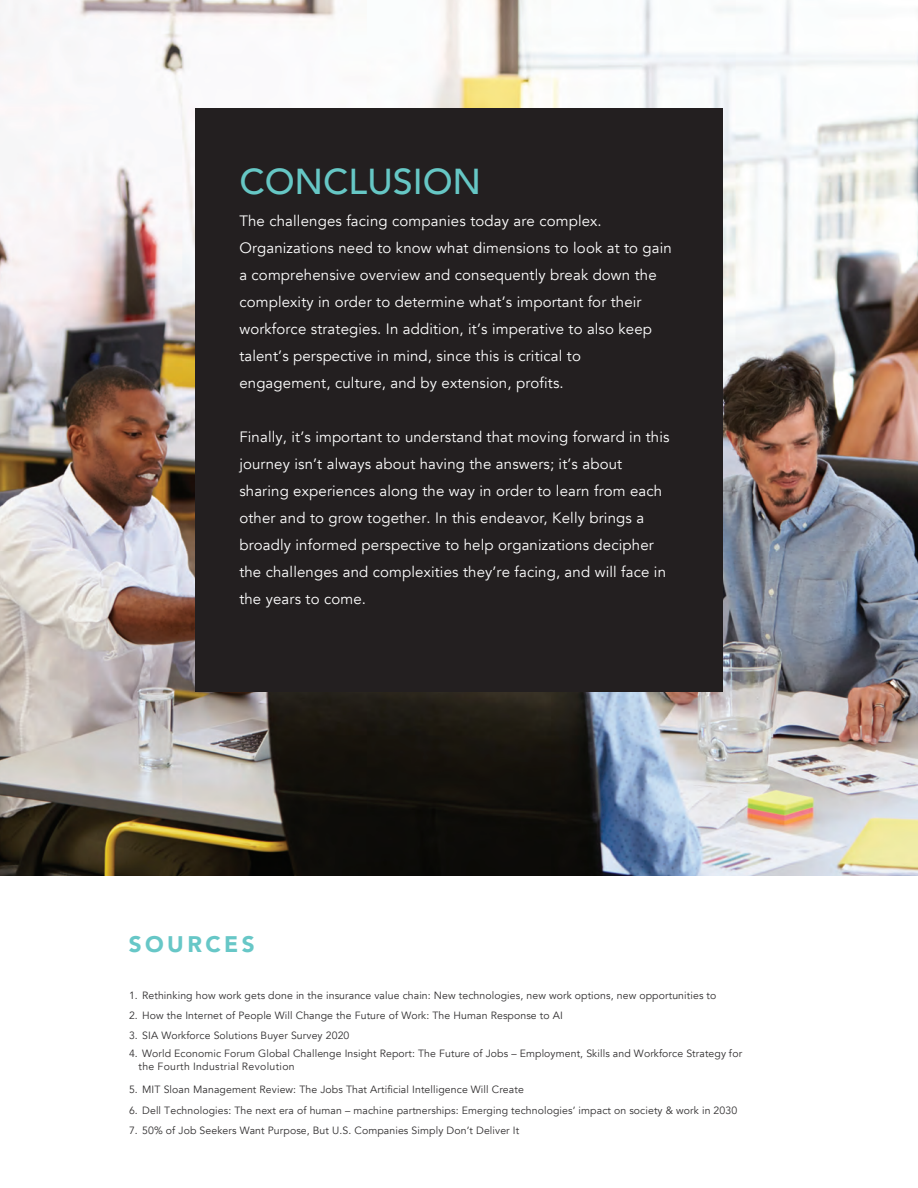
<style>
.page{position:relative;width:918px;height:1188px;background:#fff}
.page>*{position:absolute;margin:0;border:0;box-sizing:border-box;transform-origin:0 0}
.t1{font:500 36px "Avenir";color:#66c7c5}
.t2{font:900 22.5px "Avenir";letter-spacing:.155em;color:#67c7c7}
.t3{font:15px/27px "Avenir";letter-spacing:.01em;color:#fff}
.t4{font:10.5px/13.5px "Avenir";letter-spacing:.01em;color:#312f30}
</style>
<div class="page">
<img style="left:0;top:0;width:918px;height:876px">
<div style="left:195px;top:109px;width:528px;height:583px;background:#231f20"></div>
<h1 class="t1" style="left:239px;top:151px;width:243px">CONCLUSION</h1>
<p class="t3" style="left:239px;top:207px;width:434px">The challenges facing companies today are complex.<br>Organizations need to know what dimensions to look at to gain a comprehensive overview and consequently break down the complexity in order to determine what’s important for their workforce strategies. In addition, it’s imperative to also keep talent’s perspective in mind, since this is critical to engagement, culture, and by extension, profits.</p>
<p class="t3" style="left:239px;top:423px;width:432px">Finally, it’s important to understand that moving forward in this journey isn’t always about having the answers; it’s about sharing experiences along the way in order to learn from each other and to grow together. In this endeavor, Kelly brings a broadly informed perspective to help organizations decipher the challenges and complexities they’re facing, and will face in the years to come.</p>
<h2 class="t2" style="left:129px;top:925px;width:128px">SOURCES</h2>
<p class="t4" style="left:129px;top:989px;width:589px">1. Rethinking how work gets done in the insurance value chain: New technologies, new work options, new opportunities to</p>
<p class="t4" style="left:129px;top:1009px;width:435px">2. How the Internet of People Will Change the Future of Work: The Human Response to AI</p>
<p class="t4" style="left:129px;top:1029px;width:222px">3. SIA Workforce Solutions Buyer Survey 2020</p>
<p class="t4" style="left:139px;top:1047px;width:605px;text-indent:-9px">4. World Economic Forum Global Challenge Insight Report: The Future of Jobs – Employment, Skills and Workforce Strategy for the Fourth Industrial Revolution</p>
<p class="t4" style="left:129px;top:1083px;width:396px">5. MIT Sloan Management Review: The Jobs That Artificial Intelligence Will Create</p>
<p class="t4" style="left:129px;top:1104px;width:610px">6. Dell Technologies: The next era of human – machine partnerships: Emerging technologies’ impact on society &amp; work in 2030</p>
<p class="t4" style="left:129px;top:1124px;width:392px">7. 50% of Job Seekers Want Purpose, But U.S. Companies Simply Don’t Deliver It</p>
</div>
